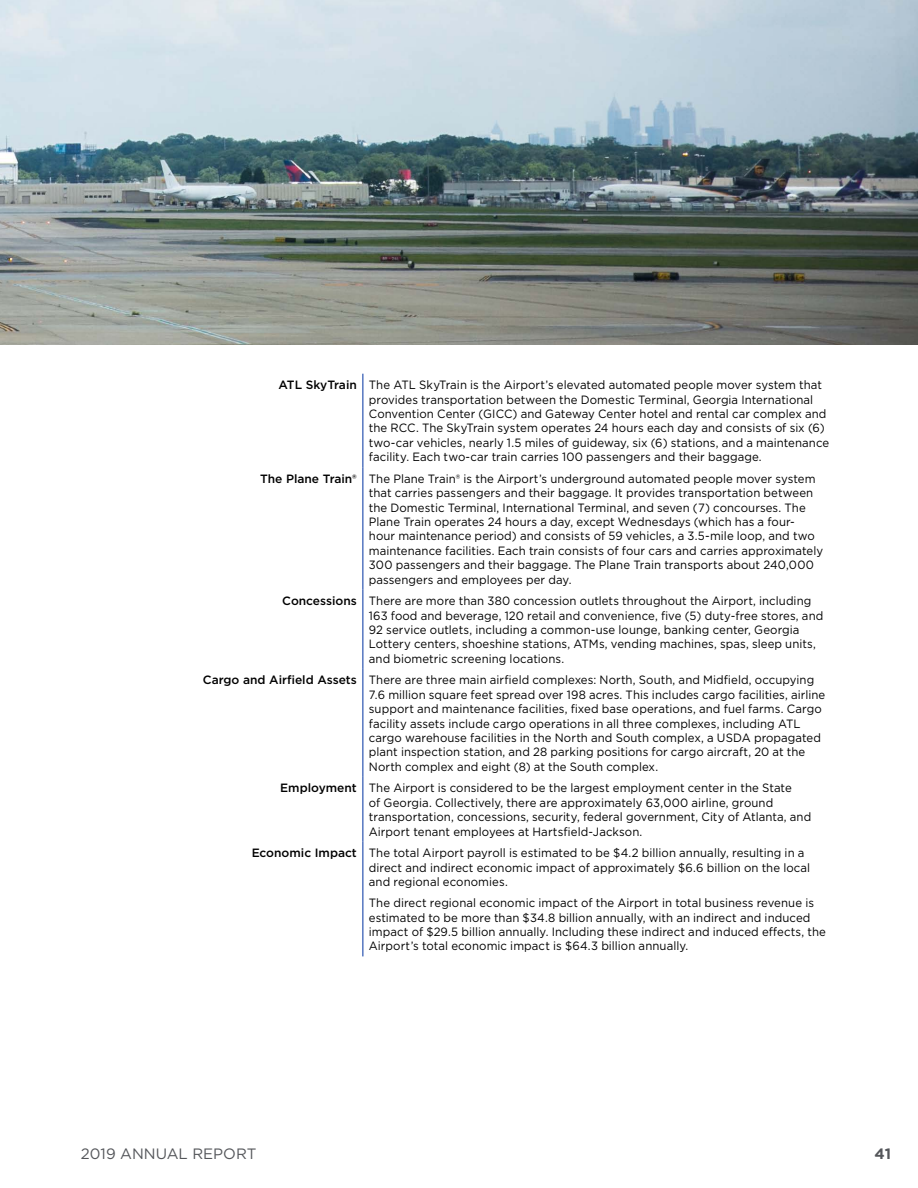
<style>
.page{position:relative;width:918px;height:1188px;background:#fff}
.page>*{position:absolute;margin:0;border:0;box-sizing:border-box;transform-origin:0 0}
.t1{font:15px "Gotham";color:#54565a}
.t2{font:700 15px "Gotham";color:#54565a}
.t3{font:12px/14.4px "Gotham";letter-spacing:.005em;color:#000;scale:.95 1}
.s1{font-weight:500}
</style>
<div class="page">
<hr style="left:363px;top:374px;width:1px;height:93px;background:#0033a1">
<hr style="left:363px;top:467px;width:1px;height:123px;background:#0033a1">
<hr style="left:363px;top:590px;width:1px;height:79px;background:#0033a1">
<hr style="left:363px;top:669px;width:1px;height:108px;background:#0033a1">
<hr style="left:363px;top:777px;width:1px;height:65px;background:#0033a1">
<hr style="left:363px;top:842px;width:1px;height:114px;background:#0033a1">
<img style="left:0;top:0;width:918px;height:345px">
<p class="t3" style="left:369px;top:378px;width:486px;text-indent:-90px"><span class="s1">ATL SkyTrain</span> The ATL SkyTrain is the Airport’s elevated automated people mover system that provides transportation between the Domestic Terminal, Georgia International Convention Center (GICC) and Gateway Center hotel and rental car complex and the RCC. The SkyTrain system operates 24 hours each day and consists of six (6) two-car vehicles, nearly 1.5 miles of guideway, six (6) stations, and a maintenance facility. Each two-car train carries 100 passengers and their baggage.</p>
<p class="t3" style="left:369px;top:471px;width:480px;text-indent:-109px"><span class="s1">The Plane Train®</span> The Plane Train® is the Airport’s underground automated people mover system that carries passengers and their baggage. It provides transportation between the Domestic Terminal, International Terminal, and seven (7) concourses. The Plane Train operates 24 hours a day, except Wednesdays (which has a four&shy;hour maintenance period) and consists of 59 vehicles, a 3.5-mile loop, and two maintenance facilities. Each train consists of four cars and carries approximately 300 passengers and their baggage. The Plane Train transports about 240,000 passengers and employees per day.</p>
<p class="t3" style="left:369px;top:594px;width:480px;text-indent:-87px"><span class="s1">Concessions</span> There are more than 380 concession outlets throughout the Airport, including 163 food and beverage, 120 retail and convenience, five (5) duty-free stores, and 92 service outlets, including a common-use lounge, banking center, Georgia Lottery centers, shoeshine stations, ATMs, vending machines, spas, sleep units, and biometric screening locations.</p>
<p class="t3" style="left:369px;top:673px;width:482px;text-indent:-166px"><span class="s1">Cargo and Airfield Assets</span> There are three main airfield complexes: North, South, and Midfield, occupying 7.6 million square feet spread over 198 acres. This includes cargo facilities, airline support and maintenance facilities, fixed base operations, and fuel farms. Cargo facility assets include cargo operations in all three complexes, including ATL cargo warehouse facilities in the North and South complex, a USDA propagated plant inspection station, and 28 parking positions for cargo aircraft, 20 at the North complex and eight (8) at the South complex.</p>
<p class="t3" style="left:369px;top:781px;width:467px;text-indent:-89px"><span class="s1">Employment</span> The Airport is considered to be the largest employment center in the State<br>of Georgia. Collectively, there are approximately 63,000 airline, ground transportation, concessions, security, federal government, City of Atlanta, and Airport tenant employees at Hartsfield-Jackson.</p>
<p class="t3" style="left:369px;top:846px;width:466px;text-indent:-117px"><span class="s1">Economic Impact</span> The total Airport payroll is estimated to be $4.2 billion annually, resulting in a direct and indirect economic impact of approximately $6.6 billion on the local and regional economies.</p>
<p class="t3" style="left:369px;top:896px;width:483px">The direct regional economic impact of the Airport in total business revenue is estimated to be more than $34.8 billion annually, with an indirect and induced impact of $29.5 billion annually. Including these indirect and induced effects, the Airport’s total economic impact is $64.3 billion annually.</p>
<p class="t1" style="left:81px;top:1145px;width:177px">2019 ANNUAL REPORT</p>
<p class="t2" style="left:875px;top:1144px;width:18px">41</p>
</div>
